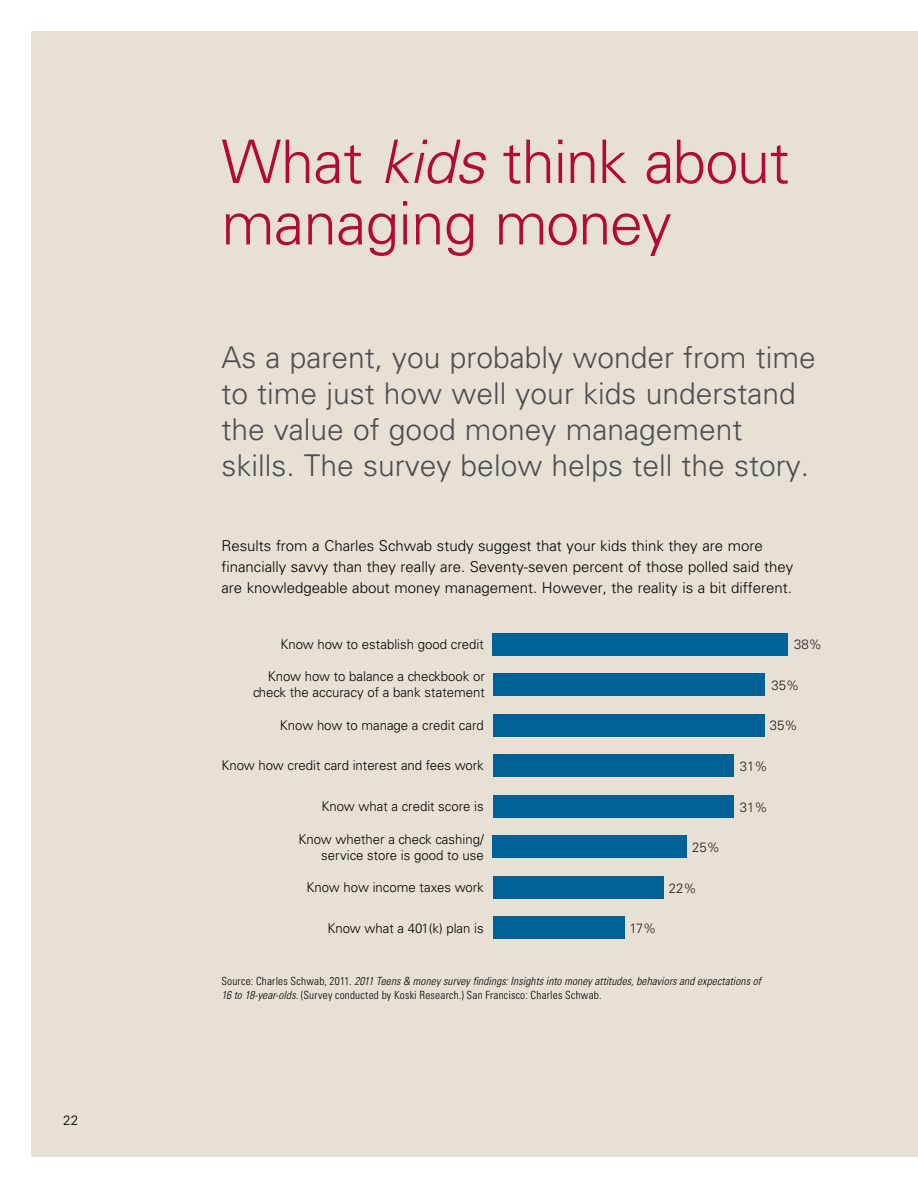
<style>
.page{position:relative;width:918px;height:1188px;background:#fff}
.page>*{position:absolute;margin:0;border:0;box-sizing:border-box;transform-origin:0 0}
.t1{font:300 60px/61.5px "Univers LT Std";letter-spacing:-.01em;color:#b30838}
.t2{font:300 30px/36px "Univers LT Std";color:#4d4d4f}
.t3{font:300 15px/21px "Univers LT Std";color:#000}
.t4{font:300 13.5px/16.5px "Univers LT Std";color:#000;text-align:right}
.t5{font:300 13.5px "Univers LT Std";color:#231f20}
.t6{font:italic 300 condensed 11.25px/14.2px "Univers LT Std";letter-spacing:.01em;color:#000}
.s1{font-style:italic}
.s2{font-style:normal}
</style>
<div class="page">
<div style="left:32px;top:31px;width:886px;height:1125px;background:#e7e1d5"></div>
<div style="left:493px;top:633px;width:295px;height:23px;background:#006197"></div>
<div style="left:493px;top:674px;width:272px;height:22px;background:#006197"></div>
<div style="left:493px;top:714px;width:272px;height:23px;background:#006197"></div>
<div style="left:493px;top:755px;width:240px;height:22px;background:#006197"></div>
<div style="left:493px;top:795px;width:240px;height:23px;background:#006197"></div>
<div style="left:493px;top:836px;width:194px;height:22px;background:#006197"></div>
<div style="left:493px;top:876px;width:171px;height:23px;background:#006197"></div>
<div style="left:493px;top:917px;width:132px;height:22px;background:#006197"></div>
<p class="t4" style="left:63px;top:1112px;width:17px">22</p>
<h1 class="t1" style="left:221px;top:131px;width:570px">What <span class="s1">kids</span> think about managing money</h1>
<h2 class="t2" style="left:221px;top:340px;width:596px">As a parent, you probably wonder from time to time just how well your kids understand the value of good money management skills. The survey below helps tell the story.</h2>
<p class="t3" style="left:221px;top:535px;width:573px">Results from a Charles Schwab study suggest that your kids think they are more financially savvy than they really are. Seventy-seven percent of those polled said they are knowledgeable about money management. However, the reality is a bit different.</p>
<p class="t4" style="left:280px;top:635px;width:205px">Know how to establish good credit</p>
<p class="t4" style="left:253px;top:668px;width:233px">Know how to balance a checkbook or check the accuracy of a bank statement</p>
<p class="t4" style="left:280px;top:717px;width:205px">Know how to manage a credit card</p>
<p class="t4" style="left:221px;top:757px;width:264px">Know how credit card interest and fees work</p>
<p class="t4" style="left:321px;top:798px;width:164px">Know what a credit score is</p>
<p class="t4" style="left:299px;top:830px;width:187px">Know whether a check cashing/ service store is good to use</p>
<p class="t4" style="left:307px;top:879px;width:179px">Know how income taxes work</p>
<p class="t4" style="left:328px;top:920px;width:158px">Know what a 401(k) plan is</p>
<p class="t5" style="left:629px;top:921px;width:28px">17%</p>
<p class="t5" style="left:692px;top:839px;width:29px">25%</p>
<p class="t5" style="left:669px;top:880px;width:29px">22%</p>
<p class="t5" style="left:794px;top:636px;width:29px">38%</p>
<p class="t5" style="left:772px;top:677px;width:29px">35%</p>
<p class="t5" style="left:770px;top:717px;width:29px">35%</p>
<p class="t5" style="left:740px;top:758px;width:29px">31%</p>
<p class="t5" style="left:740px;top:799px;width:29px">31%</p>
<p class="t6" style="left:221px;top:974px;width:541px"><span class="s2">Source: Charles Schwab, 2011.</span> 2011 Teens &amp; money survey findings: Insights into money attitudes, behaviors and expectations of<br>16 to 18-year-olds. <span class="s2">(Survey conducted by Koski Research.) San Francisco: Charles Schwab.</span></p>
</div>
